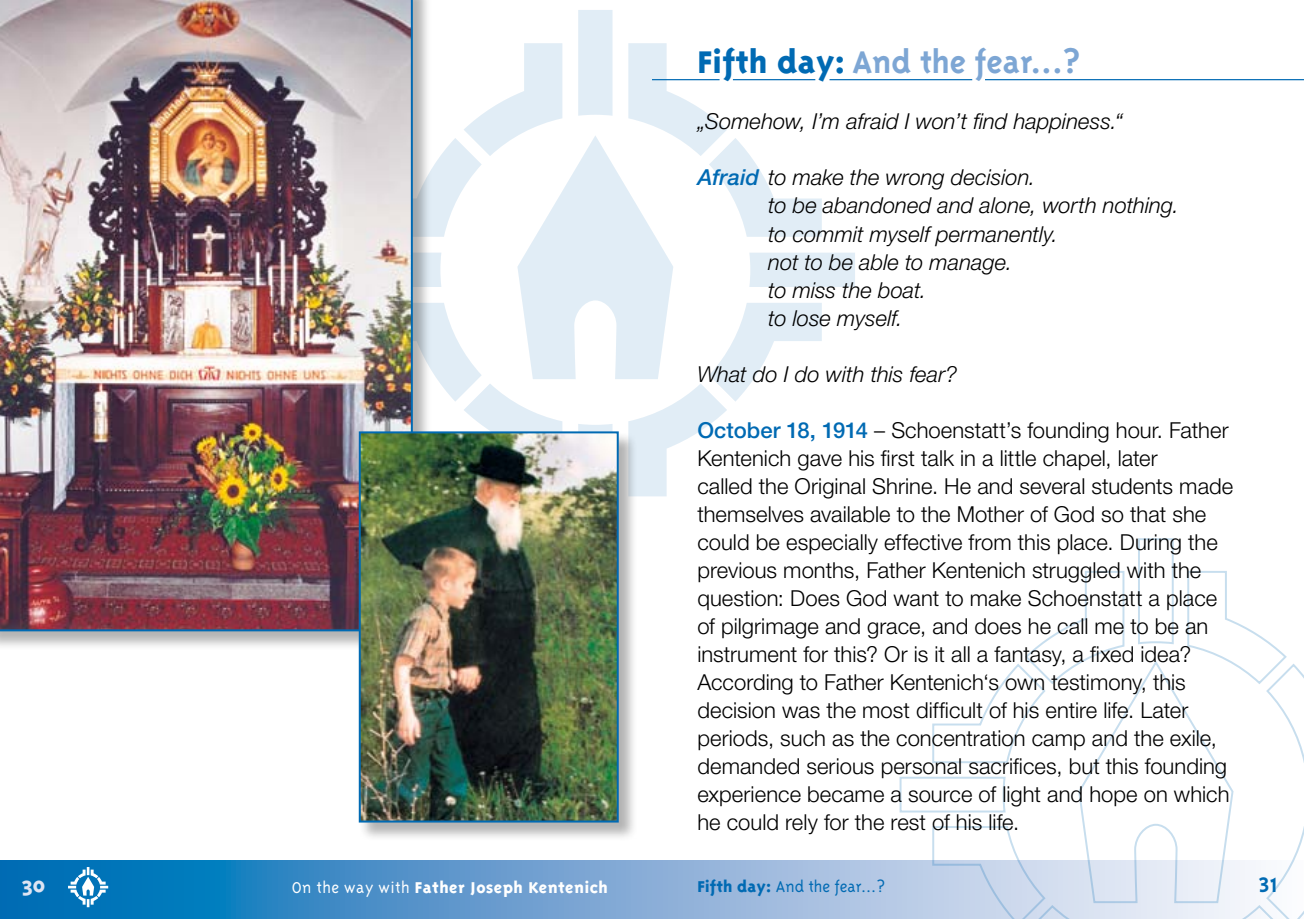
<style>
.page{position:relative;width:1304px;height:919px;background:#fff}
.page>*{position:absolute;margin:0;border:0;box-sizing:border-box;transform-origin:0 0}
.t1{font:700 36px "Triplex";color:#7da6d4}
.t2{font:800 24px "Triplex";color:#dde4f3}
.t3{font:700 24px "Triplex";color:#006ab3}
.t4{font:300 22px/28px "Helvetica Neue LT Std";color:#000}
.t5{font:italic 300 22px/28px "Helvetica Neue LT Std";color:#000}
.t6{font:800 18px "Triplex";letter-spacing:.025em;color:#fff}
.t7{font:300 18px "Triplex";color:#006ab3}
.s1{font-weight:800;color:#006ab3}
.s2{font-weight:500;color:#006ab3}
.s3{font-weight:300}
.s4{font-weight:800}
</style>
<div class="page">
<svg style="left:0;top:860px;width:652px;height:58px;background:#3b8bc5"></svg>
<svg style="left:68px;top:866px;width:40px;height:41px"></svg>
<svg style="left:652px;top:860px;width:248px;height:58px;background:#a1bcde"></svg>
<svg style="left:900px;top:538px;width:404px;height:380px"></svg>
<svg style="left:431px;top:10px;width:424px;height:487px"></svg>
<hr style="left:985px;top:79px;width:319px;height:1px;background:#006ab3">
<hr style="left:733px;top:79px;width:82px;height:1px;background:#006ab3">
<hr style="left:652px;top:79px;width:68px;height:1px;background:#006ab3">
<hr style="left:829px;top:79px;width:143px;height:1px;background:#006ab3">
<div style="left:0;top:0;width:431px;height:649px;background:#000;opacity:.3"></div>
<img style="left:0;top:0;width:413px;height:631px">
<div style="left:359px;top:431px;width:278px;height:410px;background:#000;opacity:.3"></div>
<img style="left:362px;top:434px;width:254px;height:385px">
<div style="left:359px;top:431px;width:260px;height:391px;border:2px solid #006ab3"></div>
<h1 class="t1" style="left:697px;top:42px;width:384px"><span class="s1">Fifth day:</span> And the fear...?</h1>
<p class="t5" style="left:697px;top:107px;width:427px">„Somehow, I’m afraid I won’t find happiness.“</p>
<p class="t5" style="left:768px;top:163px;width:412px;text-indent:-71px"><span class="s2">Afraid</span> to make the wrong decision.<br>to be abandoned and alone, worth nothing. to commit myself permanently.<br>not to be able to manage.<br>to miss the boat.<br>to lose myself.</p>
<p class="t5" style="left:697px;top:359px;width:262px">What do I do with this fear?</p>
<p class="t4" style="left:697px;top:415px;width:537px"><span class="s2">October 18, 1914</span> – Schoenstatt’s founding hour. Father Kentenich gave his first talk in a little chapel, later<br>called the Original Shrine. He and several students made themselves available to the Mother of God so that she could be especially effective from this place. During the previous months, Father Kentenich struggled with the question: Does God want to make Schoenstatt a place of pilgrimage and grace, and does he call me to be an instrument for this? Or is it all a fantasy, a fixed idea?<br>According to Father Kentenich‘s own testimony, this decision was the most difficult of his entire life. Later periods, such as the concentration camp and the exile, demanded serious personal sacrifices, but this founding experience became a source of light and hope on which he could rely for the rest of his life.</p>
<p class="t2" style="left:21px;top:871px;width:25px">30</p>
<p class="t6" style="left:292px;top:876px;width:318px"><span class="s3">On the way with</span> Father Joseph Kentenich</p>
<p class="t3" style="left:1259px;top:870px;width:20px">31</p>
<p class="t7" style="left:697px;top:876px;width:189px"><span class="s4">Fifth day:</span> And the fear...?</p>
</div>
